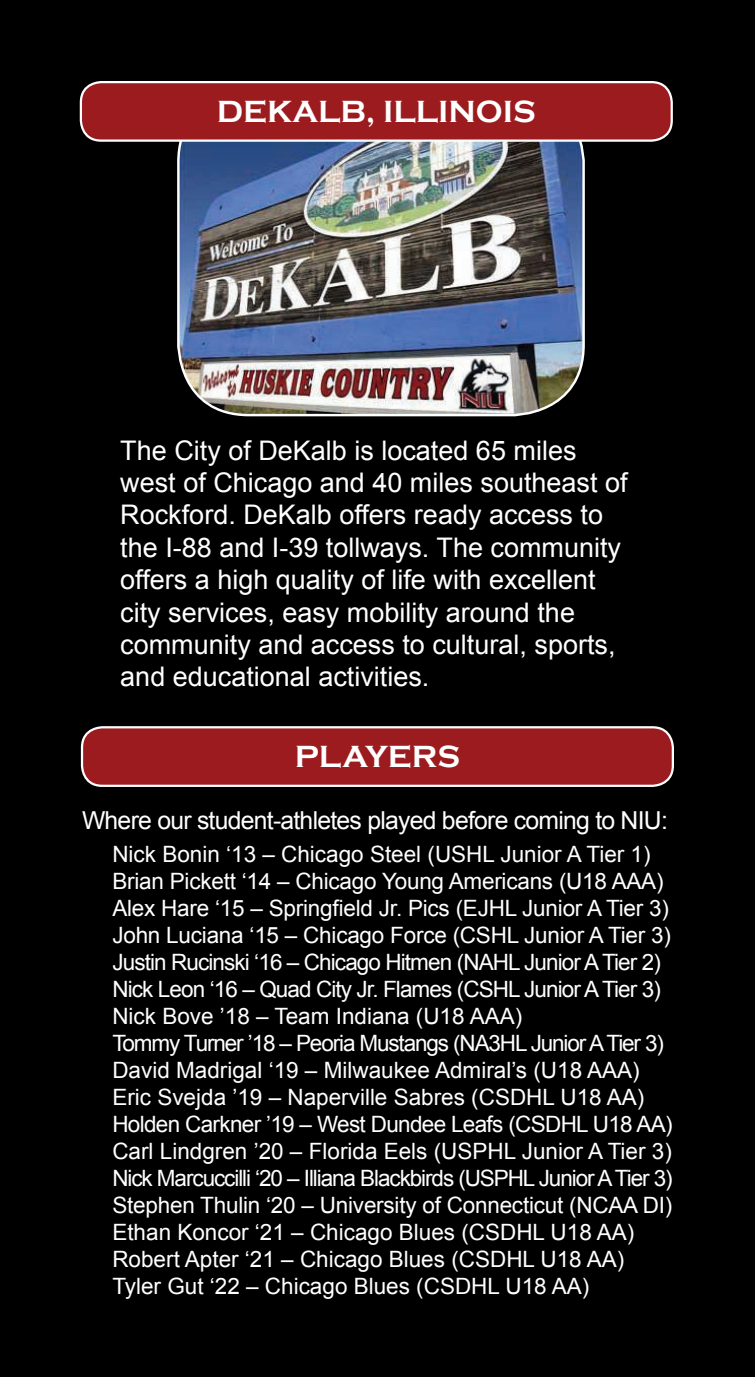
<style>
.page{position:relative;width:755px;height:1377px;background:#000}
.page>*{position:absolute;margin:0;border:0;box-sizing:border-box;transform-origin:0 0}
.t1{font:700 31.5px "Copperplate Gothic";color:#fff}
.t2{font:27px/32.4px "Arial";color:#fff}
.t3{font:24.75px "Arial";letter-spacing:-.03em;color:#fff}
.t4{font:22.5px/27px "Arial";letter-spacing:-.01em;color:#fff}
</style>
<div class="page">
<img style="left:178px;top:142px;width:405px;height:273px">
<div style="left:82px;top:727px;width:591px;height:59px;background:#9b1b1e;border-radius:20px"></div>
<div style="left:81px;top:726px;width:593px;height:61px;border:2px solid #fff;border-radius:20px"></div>
<div style="left:81px;top:82px;width:591px;height:59px;background:#9b1b1e;border-radius:20px"></div>
<div style="left:80px;top:81px;width:593px;height:61px;border:2px solid #fff;border-radius:20px"></div>
<h1 class="t1" style="left:217px;top:100px;width:320px">DEKALB, ILLINOIS</h1>
<p class="t2" style="left:120px;top:436px;width:509px">The City of DeKalb is located 65 miles west of Chicago and 40 miles southeast of Rockford. DeKalb offers ready access to the I-88 and I-39 tollways. The community offers a high quality of life with excellent city services, easy mobility around the community and access to cultural, sports, and educational activities.</p>
<h1 class="t1" style="left:295px;top:745px;width:167px">PLAYERS</h1>
<p class="t3" style="left:82px;top:809px;width:587px">Where our student-athletes played before coming to NIU:</p>
<p class="t4" style="left:112px;top:842px;width:562px">Nick Bonin ‘13 – Chicago Steel (USHL Junior A Tier 1)<br>Brian Pickett ‘14 – Chicago Young Americans (U18 AAA)<br>Alex Hare ‘15 – Springield Jr. Pics (EJHL Junior A Tier 3)<br>John Luciana ‘15 – Chicago Force (CSHL Junior A Tier 3)<br>Justin Rucinski ‘16 – Chicago Hitmen (NAHL Junior A Tier 2)<br>Nick Leon ‘16 – Quad City Jr. Flames (CSHL Junior A Tier 3)<br>Nick Bove ’18 – Team Indiana (U18 AAA)<br>Tommy Turner ’18 – Peoria Mustangs (NA3HL Junior A Tier 3)<br>David Madrigal ‘19 – Milwaukee Admiral’s (U18 AAA)<br>Eric Svejda ’19 – Naperville Sabres (CSDHL U18 AA)<br>Holden Carkner ’19 – West Dundee Leafs (CSDHL U18 AA)<br>Carl Lindgren ’20 – Florida Eels (USPHL Junior A Tier 3)<br>Nick Marcuccilli ‘20 – Illiana Blackbirds (USPHL Junior A Tier 3)<br>Stephen Thulin ‘20 – University of Connecticut (NCAA DI)<br>Ethan Koncor ‘21 – Chicago Blues (CSDHL U18 AA)<br>Robert Apter ‘21 – Chicago Blues (CSDHL U18 AA)<br>Tyler Gut ‘22 – Chicago Blues (CSDHL U18 AA)</p>
</div>
